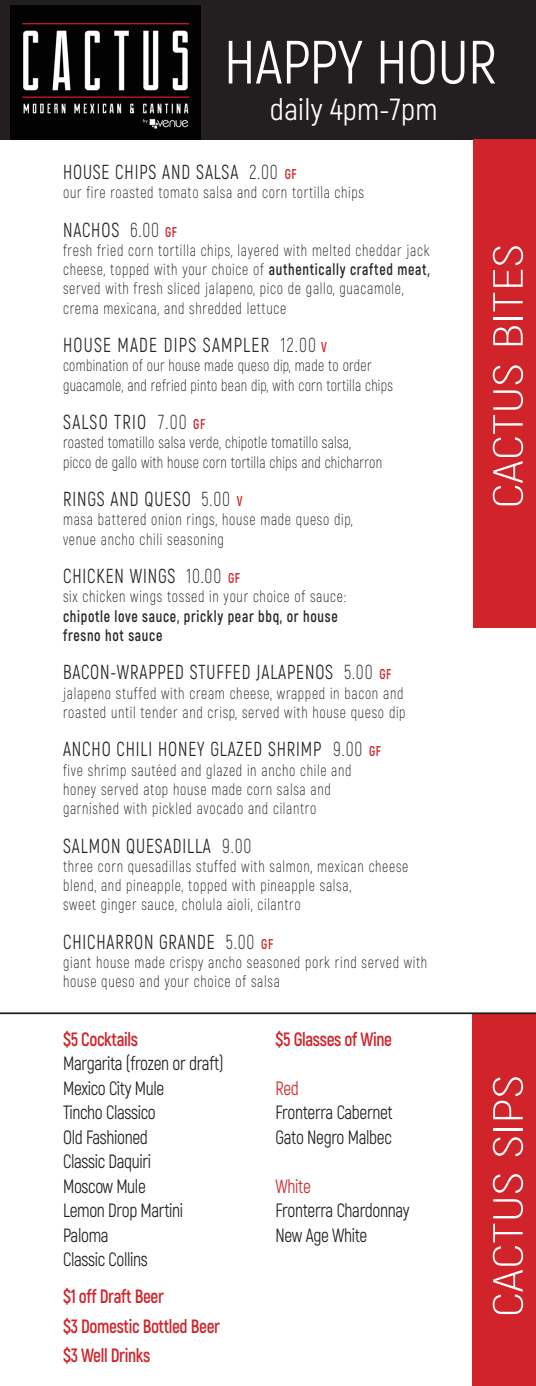
<style>
.page{position:relative;width:536px;height:1386px;background:#fff}
.page>*{position:absolute;margin:0;border:0;box-sizing:border-box;transform-origin:0 0}
.t1{font:60.9px "Akrobat";color:#fff}
.t2{font:300 42px "Akrobat";letter-spacing:.01em;color:#fff;scale:1.25 1}
.t3{font:30.45px "Akrobat";letter-spacing:.01em;color:#fff}
.t4{font:20.3px "Akrobat";letter-spacing:.05em;color:#262626;scale:.86 1}
.t5{font:20.3px "Akrobat";letter-spacing:.07em;color:#262626;scale:.86 1}
.t6{font:19.25px "Akrobat";letter-spacing:-.02em;color:#231f20;scale:.9 1}
.t7{font:700 19.25px "Akrobat";letter-spacing:-.02em;color:#d1232a;scale:.9 1}
.t8{font:19.25px "Akrobat";letter-spacing:-.02em;color:#d1232a;scale:.9 1}
.t9{font:300 16.28px/19.2px "Akrobat";letter-spacing:.05em;color:#262626;scale:.86 1}
.t10{font:300 16.28px "Akrobat";letter-spacing:.02em;color:#262626;scale:.86 1}
.t11{font:700 16.28px "Akrobat";letter-spacing:.05em;color:#262626;scale:.86 1}
.s1{font-weight:300}
.s2{font-weight:700;font-size:14.17px;color:#d1232a}
.s3{font-weight:700}
</style>
<div class="page">
<div style="left:0;top:0;width:536px;height:139px;background:#231f20"></div>
<div style="left:472px;top:1014px;width:64px;height:372px;background:#d1232a"></div>
<div style="left:473px;top:139px;width:63px;height:489px;background:#d1232a"></div>
<hr style="left:0;top:1012px;width:536px;height:2px;background:#231f20">
<img style="left:10px;top:5px;width:190px;height:134px">
<p class="t1" style="left:224px;top:26px;width:274px">HAPPY HOUR</p>
<p class="t3" style="left:270px;top:92px;width:169px">daily 4pm-7pm</p>
<p class="t4" style="left:63px;top:160px;width:273px">HOUSE CHIPS AND SALSA <span class="s1">2.00</span> <span class="s2">GF</span></p>
<p class="t9" style="left:63px;top:183px;width:351px">our fire roasted tomato salsa and corn tortilla chips</p>
<p class="t4" style="left:63px;top:217px;width:134px">NACHOS <span class="s1">6.00</span> <span class="s2">GF</span></p>
<p class="t9" style="left:63px;top:240px;width:427px">fresh fried corn tortilla chips, layered with melted cheddar jack cheese, topped with your choice of <span class="s3">authentically crafted meat, </span>served with fresh sliced jalapeno, pico de gallo, guacamole, crema mexicana, and shredded lettuce</p>
<p class="t5" style="left:63px;top:333px;width:308px">HOUSE MADE DIPS SAMPLER <span class="s1">12.00</span> <span class="s2">V</span></p>
<p class="t10" style="left:63px;top:356px;width:360px">combination of our house made queso dip, made to order</p>
<p class="t10" style="left:63px;top:375px;width:385px">guacamole, and refried pinto bean dip, with corn tortilla chips</p>
<p class="t5" style="left:63px;top:410px;width:167px">SALSO TRIO <span class="s1">7.00</span> <span class="s2">GF</span></p>
<p class="t10" style="left:63px;top:433px;width:336px">roasted tomatillo salsa verde, chipotle tomatillo salsa,</p>
<p class="t10" style="left:63px;top:452px;width:372px">picco de gallo with house corn tortilla chips and chicharron</p>
<p class="t4" style="left:63px;top:487px;width:210px">RINGS AND QUESO <span class="s1">5.00</span> <span class="s2">V</span></p>
<p class="t9" style="left:63px;top:510px;width:338px">masa battered onion rings, house made queso dip,</p>
<p class="t9" style="left:63px;top:529px;width:188px">venue ancho chili seasoning</p>
<p class="t4" style="left:63px;top:564px;width:207px">CHICKEN WINGS <span class="s1">10.00</span> <span class="s2">GF</span></p>
<p class="t9" style="left:63px;top:587px;width:331px">six chicken wings tossed in your choice of sauce:</p>
<p class="t11" style="left:63px;top:606px;width:321px">chipotle love sauce, prickly pear bbq, or house</p>
<p class="t11" style="left:63px;top:625px;width:117px">fresno hot sauce</p>
<p class="t4" style="left:63px;top:660px;width:383px">BACON-WRAPPED STUFFED JALAPENOS <span class="s1">5.00</span> <span class="s2">GF</span></p>
<p class="t9" style="left:63px;top:683px;width:400px">jalapeno stuffed with cream cheese, wrapped in bacon and roasted until tender and crisp, served with house queso dip</p>
<p class="t4" style="left:63px;top:737px;width:371px">ANCHO CHILI HONEY GLAZED SHRIMP <span class="s1">9.00</span> <span class="s2">GF</span></p>
<p class="t9" style="left:63px;top:760px;width:337px">five shrimp sautéed and glazed in ancho chile and</p>
<p class="t9" style="left:63px;top:779px;width:313px">honey served atop house made corn salsa and</p>
<p class="t9" style="left:63px;top:799px;width:296px">garnished with pickled avocado and cilantro</p>
<p class="t4" style="left:63px;top:833px;width:220px">SALMON QUESADILLA <span class="s1">9.00</span></p>
<p class="t9" style="left:63px;top:856px;width:403px">three corn quesadillas stuffed with salmon, mexican cheese blend, and pineapple, topped with pineapple salsa,</p>
<p class="t9" style="left:63px;top:895px;width:278px">sweet ginger sauce, cholula aioli, cilantro</p>
<p class="t4" style="left:63px;top:930px;width:246px">CHICHARRON GRANDE <span class="s1">5.00</span> <span class="s2">GF</span></p>
<p class="t9" style="left:63px;top:953px;width:425px">giant house made crispy ancho seasoned pork rind served with house queso and your choice of salsa</p>
<p class="t7" style="left:63px;top:1027px;width:85px">$5 Cocktails</p>
<p class="t6" style="left:63px;top:1052px;width:180px">Margarita (frozen or draft)</p>
<p class="t6" style="left:63px;top:1076px;width:114px">Mexico City Mule</p>
<p class="t6" style="left:63px;top:1101px;width:105px">Tincho Classico</p>
<p class="t6" style="left:63px;top:1125px;width:96px">Old Fashioned</p>
<p class="t6" style="left:63px;top:1150px;width:99px">Classic Daquiri</p>
<p class="t6" style="left:63px;top:1174px;width:93px">Moscow Mule</p>
<p class="t6" style="left:63px;top:1199px;width:135px">Lemon Drop Martini</p>
<p class="t6" style="left:63px;top:1223px;width:52px">Paloma</p>
<p class="t6" style="left:63px;top:1248px;width:96px">Classic Collins</p>
<p class="t7" style="left:63px;top:1284px;width:114px">$1 off Draft Beer</p>
<p class="t7" style="left:63px;top:1314px;width:176px">$3 Domestic Bottled Beer</p>
<p class="t7" style="left:63px;top:1344px;width:99px">$3 Well Drinks</p>
<p class="t7" style="left:275px;top:1027px;width:131px">$5 Glasses of Wine</p>
<p class="t8" style="left:275px;top:1076px;width:27px">Red</p>
<p class="t6" style="left:275px;top:1101px;width:132px">Fronterra Cabernet</p>
<p class="t6" style="left:275px;top:1125px;width:131px">Gato Negro Malbec</p>
<p class="t8" style="left:275px;top:1174px;width:41px">White</p>
<p class="t6" style="left:275px;top:1199px;width:150px">Fronterra Chardonnay</p>
<p class="t6" style="left:275px;top:1223px;width:104px">New Age White</p>
<p class="t2" style="left:483px;top:509px;width:213px;rotate:-90deg">CACTUS BITES</p>
<p class="t2" style="left:483px;top:1317px;width:195px;rotate:-90deg">CACTUS SIPS</p>
</div>
